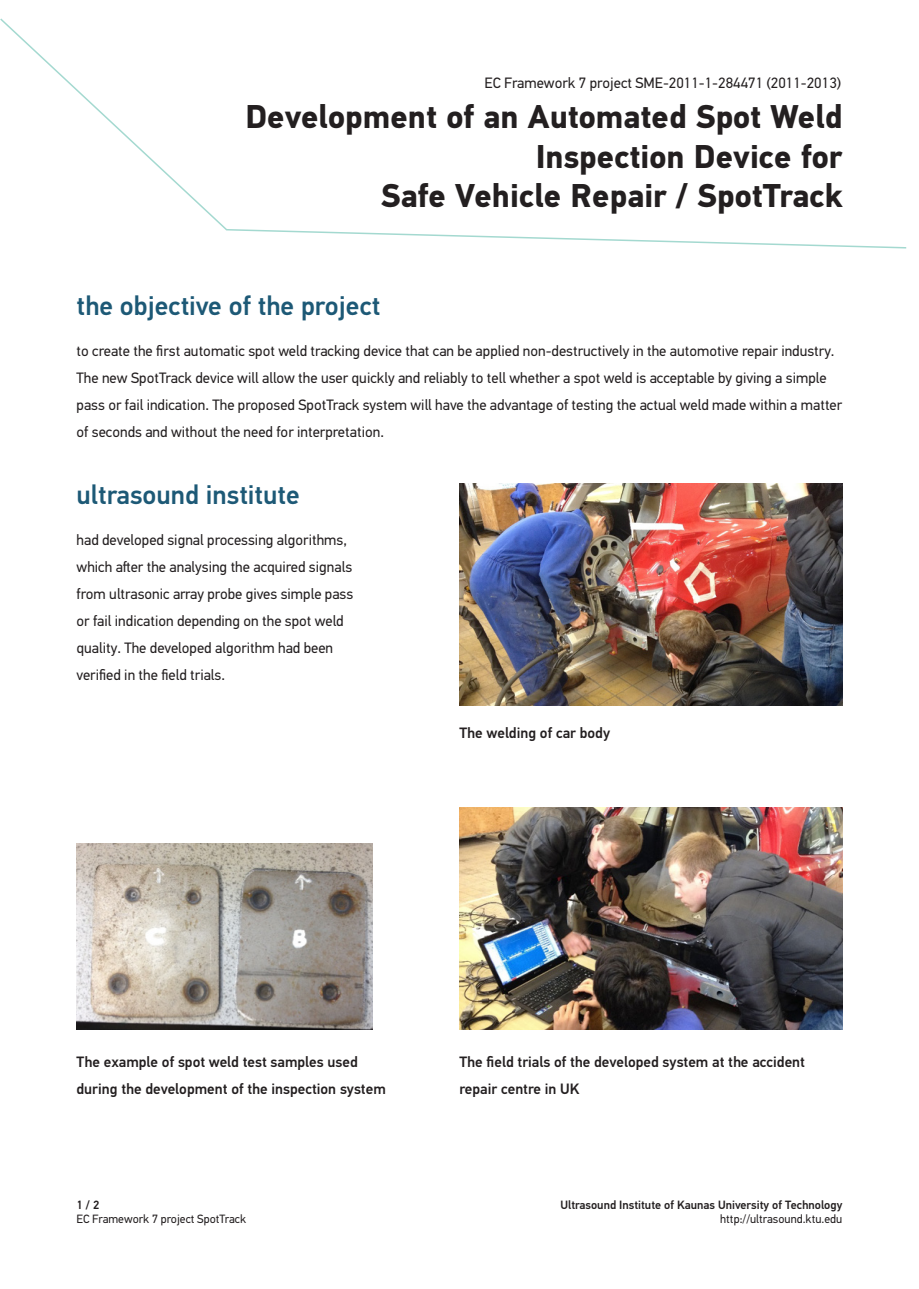
<style>
.page{position:relative;width:919px;height:1289px;background:#fff}
.page>*{position:absolute;margin:0;border:0;box-sizing:border-box;transform-origin:0 0}
.Pavadinimo_antraste{font:700 33px/39.6px "PF Din Text Pro";color:#231f20;text-align:right}
.Dalies_antraste{font:500 27px "PF Din Text Pro";color:#1d5976}
.Paryskinta_antraste{font:15px/27px "PF Din Text Pro";color:#231f20}
.Antraštės{font:500 15px/27px "PF Din Text Pro";color:#231f20}
.Paryskinta_antraste-2{font:12px "PF Din Text Pro";color:#231f20}
.Paryskinta_antraste-3{font:500 12px "PF Din Text Pro";color:#231f20}
</style>
<div class="page">
<svg style="left:0;top:18px;width:907px;height:231px"></svg>
<img style="left:459px;top:483px;width:383px;height:222px">
<img style="left:459px;top:807px;width:383px;height:222px">
<img style="left:76px;top:843px;width:296px;height:186px">
<p class="Paryskinta_antraste" style="left:484px;top:69px;width:358px">EC Framework 7 project SME-2011-1-284471 (2011-2013)</p>
<p class="Pavadinimo_antraste" style="left:245px;top:98px;width:598px">Development of an Automated Spot Weld<br>Inspection Device for<br>Safe Vehicle Repair / SpotTrack</p>
<p class="Dalies_antraste" style="left:77px;top:290px;width:305px">the objective of the project</p>
<p class="Paryskinta_antraste" style="left:77px;top:338px;width:767px">to create the first automatic spot weld tracking device that can be applied non-destructively in the automotive repair industry.<br>The new SpotTrack device will allow the user quickly and reliably to tell whether a spot weld is acceptable by giving a simple pass or fail indication. The proposed SpotTrack system will have the advantage of testing the actual weld made within a matter of seconds and without the need for interpretation.</p>
<p class="Dalies_antraste" style="left:77px;top:478px;width:225px">ultrasound institute</p>
<p class="Paryskinta_antraste" style="left:77px;top:526px;width:278px">had developed signal processing algorithms, which after the analysing the acquired signals from ultrasonic array probe gives simple pass or fail indication depending on the spot weld quality. The developed algorithm had been verified in the field trials.</p>
<p class="Antraštės" style="left:459px;top:719px;width:152px">The welding of car body</p>
<p class="Antraštės" style="left:77px;top:1048px;width:311px">The example of spot weld test samples used during the development of the inspection system</p>
<p class="Paryskinta_antraste-3" style="left:77px;top:1197px;width:24px">1 / 2</p>
<p class="Paryskinta_antraste-2" style="left:77px;top:1211px;width:171px">EC Framework 7 project SpotTrack</p>
<p class="Antraštės" style="left:459px;top:1048px;width:347px">The field trials of the developed system at the accident repair centre in UK</p>
<p class="Paryskinta_antraste-3" style="left:560px;top:1197px;width:283px">Ultrasound Institute of Kaunas University of Technology</p>
<p class="Paryskinta_antraste-2" style="left:720px;top:1211px;width:124px">http://ultrasound.ktu.edu</p>
</div>
